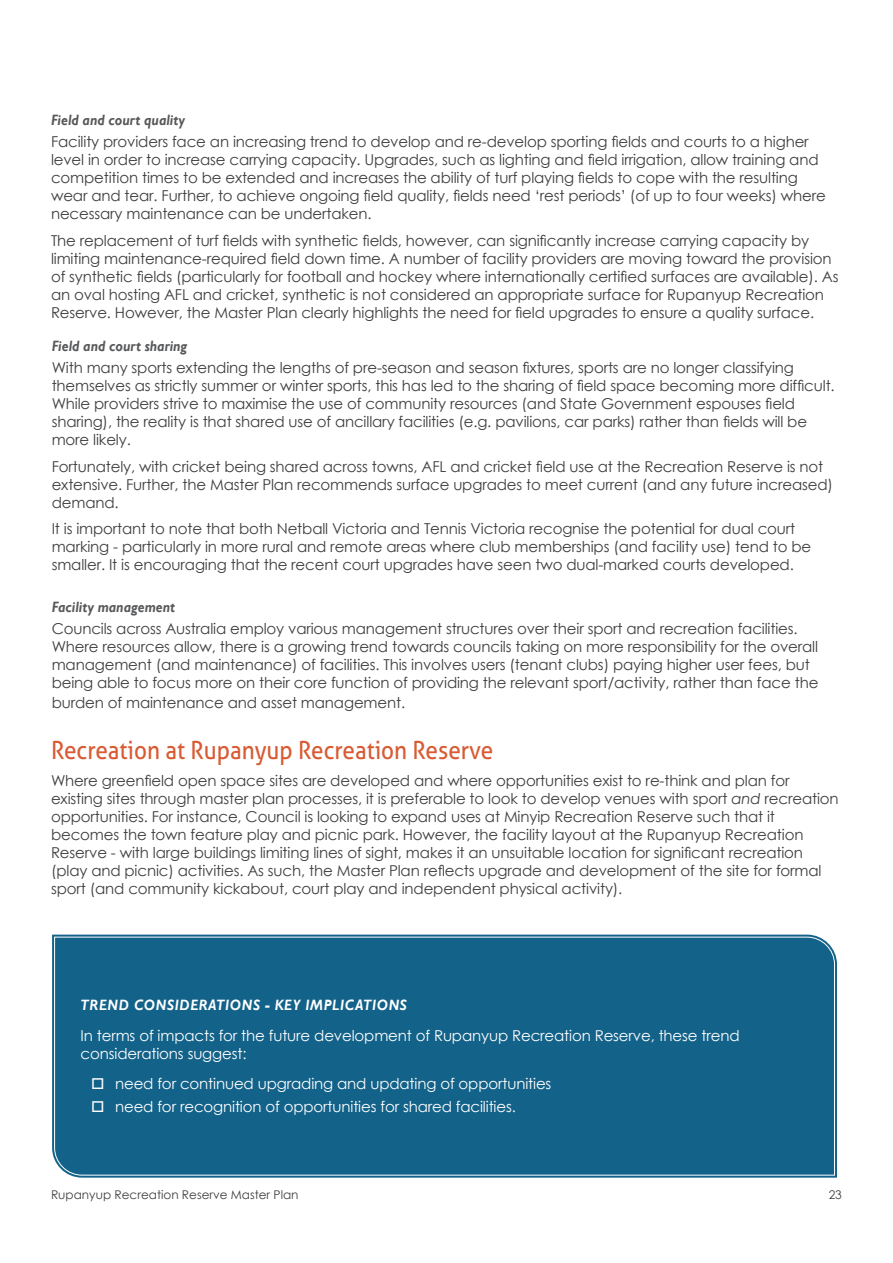
<style>
.page{position:relative;width:893px;height:1263px;background:#fff}
.page>*{position:absolute;margin:0;border:0;box-sizing:border-box;transform-origin:0 0}
.RP_Body_Text{font:24.9px "Aller";color:#d85b33;scale:.9 1}
.RP_Body_Text-2{font:15px/18px "Century Gothic";letter-spacing:-.01em;color:#3e3e3f}
.RP_Breakout_box_text{font:15px/18px "Century Gothic";letter-spacing:-.01em;color:#fff}
.RP_Sub_Heading_2{font:italic 700 15px "Gill Sans";color:#57585a;scale:.9 1}
.RP_Breakout_box_heading{font:italic 700 15px "Gill Sans";letter-spacing:.05em;color:#fff;scale:.9 1}
.t1{font:12px "Century Gothic";color:#3e3e3f}
.s1{font-style:italic}
</style>
<div class="page">
<svg style="left:52px;top:934px;width:785px;height:244px"></svg>
<div style="left:54px;top:936px;width:781px;height:240px;background:#136289"></div>
<svg style="left:92px;top:1078px;width:11px;height:11px"></svg>
<svg style="left:92px;top:1101px;width:11px;height:11px"></svg>
<p class="RP_Sub_Heading_2" style="left:51px;top:111px;width:150px">Field and court quality</p>
<p class="RP_Body_Text-2" style="left:51px;top:132px;width:776px">Facility providers face an increasing trend to develop and re-develop sporting fields and courts to a higher level in order to increase carrying capacity. Upgrades, such as lighting and field irrigation, allow training and competition times to be extended and increases the ability of turf playing fields to cope with the resulting wear and tear. Further, to achieve ongoing field quality, fields need ‘rest periods’ (of up to four weeks) where necessary maintenance can be undertaken.</p>
<p class="RP_Body_Text-2" style="left:51px;top:231px;width:789px">The replacement of turf fields with synthetic fields, however, can significantly increase carrying capacity by limiting maintenance-required field down time. A number of facility providers are moving toward the provision of synthetic fields (particularly for football and hockey where internationally certified surfaces are available). As an oval hosting AFL and cricket, synthetic is not considered an appropriate surface for Rupanyup Recreation Reserve. However, the Master Plan clearly highlights the need for field upgrades to ensure a quality surface.</p>
<p class="RP_Sub_Heading_2" style="left:52px;top:337px;width:152px">Field and court sharing</p>
<p class="RP_Body_Text-2" style="left:52px;top:359px;width:785px">With many sports extending the lengths of pre-season and season fixtures, sports are no longer classifying themselves as strictly summer or winter sports, this has led to the sharing of field space becoming more difficult.<br>While providers strive to maximise the use of community resources (and State Government espouses field sharing), the reality is that shared use of ancillary facilities (e.g. pavilions, car parks) rather than fields will be more likely.</p>
<p class="RP_Body_Text-2" style="left:52px;top:457px;width:783px">Fortunately, with cricket being shared across towns, AFL and cricket field use at the Recreation Reserve is not extensive. Further, the Master Plan recommends surface upgrades to meet current (and any future increased) demand.</p>
<p class="RP_Body_Text-2" style="left:52px;top:520px;width:761px">It is important to note that both Netball Victoria and Tennis Victoria recognise the potential for dual court marking - particularly in more rural and remote areas where club memberships (and facility use) tend to be smaller. It is encouraging that the recent court upgrades have seen two dual-marked courts developed.</p>
<p class="RP_Sub_Heading_2" style="left:52px;top:598px;width:139px">Facility management</p>
<p class="RP_Body_Text-2" style="left:52px;top:620px;width:768px">Councils across Australia employ various management structures over their sport and recreation facilities.<br>Where resources allow, there is a growing trend towards councils taking on more responsibility for the overall management (and maintenance) of facilities. This involves users (tenant clubs) paying higher user fees, but being able to focus more on their core function of providing the relevant sport/activity, rather than face the</p>
<p class="RP_Body_Text-2" style="left:52px;top:693px;width:355px">burden of maintenance and asset management.</p>
<p class="RP_Body_Text" style="left:51px;top:735px;width:493px">Recreation at Rupanyup Recreation Reserve</p>
<p class="RP_Body_Text-2" style="left:51px;top:771px;width:789px">Where greenfield open space sites are developed and where opportunities exist to re-think and plan for existing sites through master plan processes, it is preferable to look to develop venues with sport <span class="s1">and</span> recreation opportunities. For instance, Council is looking to expand uses at Minyip Recreation Reserve such that it becomes the town feature play and picnic park. However, the facility layout at the Rupanyup Recreation Reserve - with large buildings limiting lines of sight, makes it an unsuitable location for significant recreation (play and picnic) activities. As such, the Master Plan reflects upgrade and development of the site for formal sport (and community kickabout, court play and independent physical activity).</p>
<p class="RP_Breakout_box_heading" style="left:81px;top:996px;width:364px">TREND CONSIDERATIONS - KEY IMPLICATIONS</p>
<p class="RP_Breakout_box_text" style="left:81px;top:1026px;width:661px">In terms of impacts for the future development of Rupanyup Recreation Reserve, these trend considerations suggest:</p>
<p class="RP_Breakout_box_text" style="left:115px;top:1075px;width:438px">need for continued upgrading and updating of opportunities</p>
<p class="RP_Breakout_box_text" style="left:115px;top:1097px;width:402px">need for recognition of opportunities for shared facilities.</p>
<p class="t1" style="left:51px;top:1186px;width:249px">Rupanyup Recreation Reserve Master Plan</p>
<p class="t1" style="left:829px;top:1186px;width:15px">23</p>
</div>
